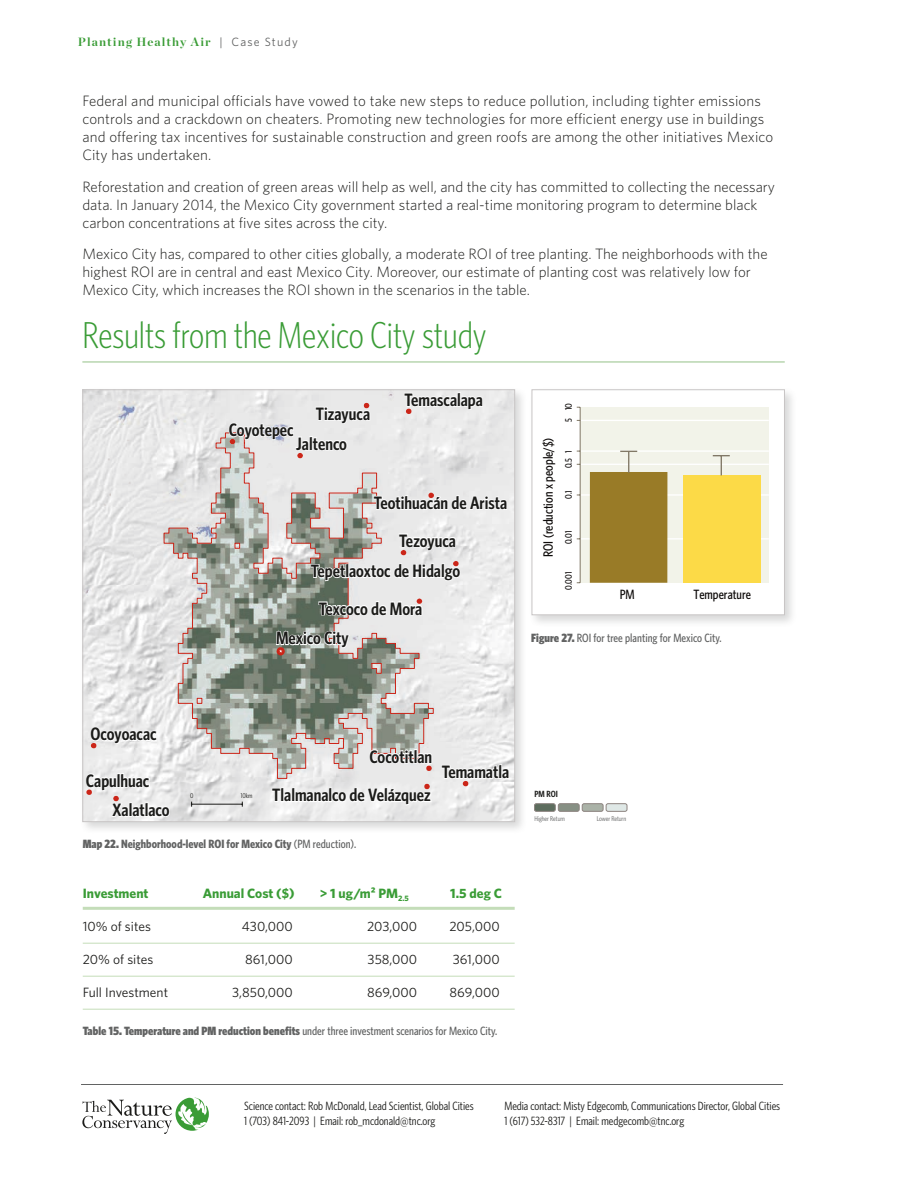
<style>
.page{position:relative;width:918px;height:1188px;background:#fff}
.page>*{position:absolute;margin:0;border:0;box-sizing:border-box;transform-origin:0 0}
.t1{font:300 37.5px "Whitney Condensed";color:#3a9c36}
.t2{font:600 18px "Whitney Condensed";color:#1c1c1a}
._1_Body_Left{font:300 15px/18px "Whitney";color:#1c1c1a}
.t3{font:13.5px "Whitney";color:#1c1c1a}
.t4{font:700 13.5px "Whitney";color:#3a9c36}
.t5{font:500 13.5px "Whitney Condensed";color:#0e0b0a}
.t6{font:12px/15px "Whitney Condensed";color:#1c1c1a}
.t7{font:500 12px "Whitney Condensed";color:#626363}
.t8{font:700 12px "Whitney Condensed";color:#626363}
.t9{font:700 12px "Chronicle Display";letter-spacing:.095em;color:#3a9c36}
.t10{font:500 9.45px "Whitney Condensed";color:#0e0b0a}
.t11{font:600 9px "Whitney Condensed";color:#1c1c1a}
.t12{font:6.9px "Whitney Condensed";color:#626363}
.t13{font:6.9px "Whitney Condensed";color:#1c1c1a}
.s1{font-family:"Whitney";font-weight:400;color:#626363}
.s2{font-weight:900}
.s3{font-weight:500}
</style>
<div class="page">
<div style="left:79px;top:386px;width:449px;height:448px;background:#626363;opacity:.25"></div>
<img style="left:84px;top:391px;width:429px;height:429px">
<svg style="left:163px;top:432px;width:271px;height:347px;background:#bcbcb7"></svg>
<svg style="left:398px;top:533px;width:59px;height:22px"></svg>
<svg style="left:228px;top:403px;width:143px;height:55px"></svg>
<svg style="left:85px;top:772px;width:86px;height:46px"></svg>
<svg style="left:90px;top:726px;width:68px;height:22px"></svg>
<svg style="left:440px;top:764px;width:70px;height:22px"></svg>
<svg style="left:368px;top:749px;width:65px;height:22px"></svg>
<svg style="left:275px;top:624px;width:75px;height:32px"></svg>
<svg style="left:403px;top:392px;width:81px;height:22px"></svg>
<svg style="left:318px;top:594px;width:105px;height:24px"></svg>
<svg style="left:373px;top:493px;width:135px;height:18px"></svg>
<svg style="left:310px;top:561px;width:151px;height:21px"></svg>
<svg style="left:271px;top:784px;width:161px;height:22px"></svg>
<hr style="left:192px;top:804px;width:50px;height:1px;background:#1c1c1a">
<div style="left:529px;top:386px;width:268px;height:242px;background:#626363;opacity:.25"></div>
<div style="left:532px;top:390px;width:252px;height:225px;background:#fff"></div>
<div style="left:580px;top:407px;width:189px;height:176px;background:#f2f3e9"></div>
<hr style="left:579px;top:538px;width:190px;height:2px;background:#fff">
<hr style="left:579px;top:420px;width:190px;height:1px;background:#fff">
<hr style="left:579px;top:450px;width:190px;height:2px;background:#fff">
<hr style="left:579px;top:464px;width:190px;height:1px;background:#fff">
<hr style="left:579px;top:494px;width:190px;height:2px;background:#fff">
<div style="left:590px;top:472px;width:77px;height:111px;background:#997b27"></div>
<div style="left:683px;top:475px;width:77px;height:108px;background:#fcda47"></div>
<hr style="left:580px;top:407px;width:1px;height:176px;background:#817866">
<svg style="left:620px;top:451px;width:17px;height:22px"></svg>
<svg style="left:713px;top:455px;width:17px;height:20px"></svg>
<div style="left:532px;top:389px;width:253px;height:226px;border:1px solid #c8c5c5"></div>
<hr style="left:83px;top:907px;width:432px;height:3px;background:#c4ddb9">
<hr style="left:83px;top:943px;width:432px;height:1px;background:#c4ddb9">
<hr style="left:83px;top:976px;width:432px;height:1px;background:#c4ddb9">
<hr style="left:83px;top:1009px;width:432px;height:1px;background:#c4ddb9">
<hr style="left:82px;top:362px;width:703px;height:1px;background:#94c288">
<div style="left:534px;top:804px;width:21px;height:7px;background:#5d6d5e;border-radius:2px"></div>
<div style="left:534px;top:803px;width:21px;height:9px;border:1px solid #8d8480;border-radius:2px"></div>
<div style="left:558px;top:804px;width:21px;height:7px;background:#879084;border-radius:2px"></div>
<div style="left:558px;top:803px;width:21px;height:9px;border:1px solid #8d8480;border-radius:2px"></div>
<div style="left:582px;top:804px;width:21px;height:7px;background:#aab2a7;border-radius:2px"></div>
<div style="left:582px;top:803px;width:21px;height:9px;border:1px solid #8d8480;border-radius:2px"></div>
<div style="left:606px;top:804px;width:21px;height:7px;background:#dfe8e6;border-radius:2px"></div>
<div style="left:606px;top:803px;width:21px;height:9px;border:1px solid #8d8480;border-radius:2px"></div>
<svg style="left:82px;top:1097px;width:127px;height:37px"></svg>
<hr style="left:81px;top:1084px;width:702px;height:1px;background:#626363">
<p class="t9" style="left:78px;top:32px;width:222px">Planting Healthy Air <span class="s1">| Case Study</span></p>
<p class="_1_Body_Left" style="left:82px;top:92px;width:693px">Federal and municipal officials have vowed to take new steps to reduce pollution, including tighter emissions controls and a crackdown on cheaters. Promoting new technologies for more efficient energy use in buildings and offering tax incentives for sustainable construction and green roofs are among the other initiatives Mexico City has undertaken.</p>
<p class="_1_Body_Left" style="left:82px;top:177px;width:694px">Reforestation and creation of green areas will help as well, and the city has committed to collecting the necessary data. In January 2014, the Mexico City government started a real-time monitoring program to determine black carbon concentrations at five sites across the city.</p>
<p class="_1_Body_Left" style="left:82px;top:245px;width:687px">Mexico City has, compared to other cities globally, a moderate ROI of tree planting. The neighborhoods with the highest ROI are in central and east Mexico City. Moreover, our estimate of planting cost was relatively low for<br>Mexico City, which increases the ROI shown in the scenarios in the table.</p>
<p class="t1" style="left:82px;top:313px;width:406px">Results from the Mexico City study</p>
<p class="t2" style="left:316px;top:402px;width:56px">Tizayuca</p>
<p class="t2" style="left:229px;top:419px;width:66px">Coyotepec</p>
<p class="t2" style="left:296px;top:432px;width:52px">Jaltenco</p>
<p class="t2" style="left:404px;top:388px;width:80px">Temascalapa</p>
<p class="t2" style="left:374px;top:491px;width:135px">Teotihuacán de Arista</p>
<p class="t2" style="left:399px;top:529px;width:58px">Tezoyuca</p>
<p class="t2" style="left:311px;top:560px;width:151px">Tepetlaoxtoc de Hidalgo</p>
<p class="t2" style="left:319px;top:597px;width:105px">Texcoco de Mora</p>
<p class="t2" style="left:276px;top:627px;width:74px">Mexico City</p>
<p class="t5" style="left:540px;top:557px;width:121px;rotate:-90deg">ROI (reduction x people/$)</p>
<p class="t10" style="left:563px;top:422px;width:20px;rotate:-90deg">5 10</p>
<p class="t10" style="left:563px;top:468px;width:20px;rotate:-90deg">0.5 1</p>
<p class="t10" style="left:563px;top:499px;width:10px;rotate:-90deg">0.1</p>
<p class="t10" style="left:563px;top:544px;width:15px;rotate:-90deg">0.01</p>
<p class="t10" style="left:563px;top:590px;width:20px;rotate:-90deg">0.001</p>
<p class="t5" style="left:620px;top:586px;width:16px">PM</p>
<p class="t5" style="left:693px;top:586px;width:59px">Temperature</p>
<p class="t7" style="left:531px;top:630px;width:192px"><span class="s2">Figure 27.</span> ROI for tree planting for Mexico City.</p>
<p class="t2" style="left:91px;top:723px;width:68px">Ocoyoacac</p>
<p class="t2" style="left:86px;top:769px;width:65px">Capulhuac</p>
<p class="t2" style="left:113px;top:799px;width:59px">Xalatlaco</p>
<p class="t13" style="left:190px;top:791px;width:5px">0</p>
<p class="t13" style="left:241px;top:791px;width:13px">10km</p>
<p class="t2" style="left:369px;top:745px;width:64px">Cocotitlan</p>
<p class="t2" style="left:272px;top:784px;width:160px">Tlalmanalco de Velázquez</p>
<p class="t8" style="left:83px;top:836px;width:275px"><span class="s2">Map 22.</span> Neighborhood-level ROI for Mexico City <span class="s3">(PM reduction).</span></p>
<p class="t2" style="left:442px;top:760px;width:69px">Temamatla</p>
<p class="t4" style="left:83px;top:884px;width:67px">Investment</p>
<p class="t4" style="left:203px;top:884px;width:93px">Annual Cost ($)</p>
<p class="t4" style="left:320px;top:884px;width:91px">&gt; 1 ug/m² PM<sub>2.5</sub></p>
<p class="t4" style="left:450px;top:884px;width:53px">1.5 deg C</p>
<p class="t3" style="left:83px;top:917px;width:70px">10% of sites</p>
<p class="t3" style="left:242px;top:917px;width:52px">430,000</p>
<p class="t3" style="left:367px;top:917px;width:52px">203,000</p>
<p class="t3" style="left:449px;top:917px;width:52px">205,000</p>
<p class="t3" style="left:83px;top:950px;width:72px">20% of sites</p>
<p class="t3" style="left:245px;top:950px;width:49px">861,000</p>
<p class="t3" style="left:368px;top:950px;width:51px">358,000</p>
<p class="t3" style="left:453px;top:950px;width:48px">361,000</p>
<p class="t3" style="left:83px;top:983px;width:87px">Full Investment</p>
<p class="t3" style="left:232px;top:983px;width:62px">3,850,000</p>
<p class="t3" style="left:367px;top:983px;width:52px">869,000</p>
<p class="t3" style="left:450px;top:983px;width:52px">869,000</p>
<p class="t7" style="left:83px;top:1023px;width:416px"><span class="s2">Table 15. Temperature and PM reduction benefits</span> under three investment scenarios for Mexico City.</p>
<p class="t11" style="left:534px;top:789px;width:25px">PM ROI</p>
<p class="t12" style="left:534px;top:815px;width:32px">Higher Return</p>
<p class="t12" style="left:597px;top:815px;width:31px">Lower Return</p>
<p class="t6" style="left:244px;top:1098px;width:231px">Science contact: Rob McDonald, Lead Scientist, Global Cities<br>1 (703) 841-2093 | Email: rob_mcdonald@tnc.org</p>
<p class="t6" style="left:504px;top:1098px;width:277px">Media contact: Misty Edgecomb, Communications Director, Global Cities<br>1 (617) 532-8317 | Email: medgecomb@tnc.org</p>
</div>
